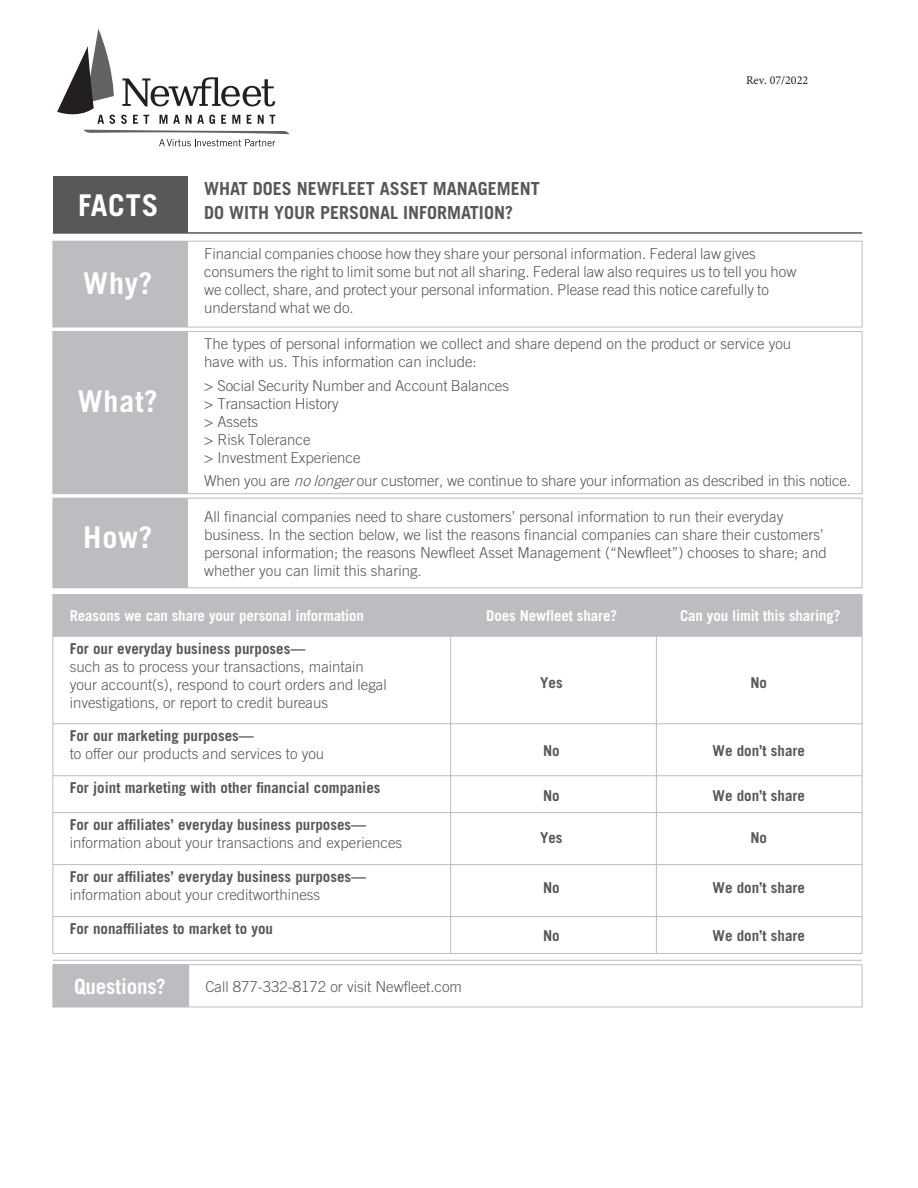
<style>
.page{position:relative;width:918px;height:1188px;background:#fff}
.page>*{position:absolute;margin:0;border:0;box-sizing:border-box;transform-origin:0 0}
.t1{font:700 30px "Trade Gothic";letter-spacing:.03em;color:#fff}
.t2{font:700 21px "Trade Gothic";letter-spacing:-.01em;color:#fff}
.t3{font:700 18px/24px "Trade Gothic";color:#57585a}
.t4{font:300 15px/18px "Trade Gothic";color:#57585a}
.t5{font:700 15px "Trade Gothic";color:#57585a}
.t6{font:700 15px "Trade Gothic";letter-spacing:-.01em;color:#fff}
.t7{font:12px "Minion Pro";color:#231f20}
.s1{font-style:italic}
</style>
<div class="page">
<div style="left:53px;top:176px;width:134px;height:57px;background:#57585a"></div>
<div style="left:53px;top:241px;width:134px;height:86px;background:#bcbdc0"></div>
<div style="left:53px;top:332px;width:134px;height:162px;background:#bcbdc0"></div>
<div style="left:53px;top:498px;width:134px;height:90px;background:#bcbdc0"></div>
<hr style="left:52px;top:241px;width:135px;height:1px;background:#bcbdc0">
<hr style="left:52px;top:242px;width:1px;height:85px;background:#bcbdc0">
<hr style="left:187px;top:241px;width:675px;height:1px;background:#bcbdc0">
<hr style="left:187px;top:242px;width:1px;height:85px;background:#bcbdc0">
<hr style="left:862px;top:242px;width:1px;height:85px;background:#bcbdc0">
<hr style="left:52px;top:327px;width:810px;height:1px;background:#bcbdc0">
<hr style="left:52px;top:331px;width:135px;height:1px;background:#bcbdc0">
<hr style="left:52px;top:332px;width:1px;height:161px;background:#bcbdc0">
<hr style="left:187px;top:331px;width:675px;height:1px;background:#bcbdc0">
<hr style="left:187px;top:332px;width:1px;height:161px;background:#bcbdc0">
<hr style="left:862px;top:332px;width:1px;height:161px;background:#bcbdc0">
<hr style="left:52px;top:493px;width:810px;height:1px;background:#bcbdc0">
<hr style="left:52px;top:498px;width:135px;height:1px;background:#bcbdc0">
<hr style="left:52px;top:499px;width:1px;height:88px;background:#bcbdc0">
<hr style="left:187px;top:498px;width:675px;height:1px;background:#bcbdc0">
<hr style="left:187px;top:499px;width:1px;height:88px;background:#bcbdc0">
<hr style="left:862px;top:499px;width:1px;height:88px;background:#bcbdc0">
<hr style="left:52px;top:587px;width:810px;height:1px;background:#bcbdc0">
<hr style="left:53px;top:232px;width:809px;height:2px;background:#57585a">
<div style="left:53px;top:595px;width:398px;height:41px;background:#bcbdc0"></div>
<div style="left:451px;top:595px;width:205px;height:41px;background:#bcbdc0"></div>
<div style="left:656px;top:595px;width:206px;height:41px;background:#bcbdc0"></div>
<hr style="left:52px;top:594px;width:399px;height:1px;background:#bcbdc0">
<hr style="left:52px;top:595px;width:1px;height:41px;background:#bcbdc0">
<hr style="left:451px;top:594px;width:205px;height:1px;background:#bcbdc0">
<hr style="left:656px;top:594px;width:206px;height:1px;background:#bcbdc0">
<hr style="left:862px;top:595px;width:1px;height:41px;background:#bcbdc0">
<hr style="left:52px;top:636px;width:399px;height:1px;background:#bcbdc0">
<hr style="left:52px;top:637px;width:1px;height:86px;background:#bcbdc0">
<hr style="left:451px;top:636px;width:205px;height:1px;background:#bcbdc0">
<hr style="left:450px;top:637px;width:1px;height:86px;background:#bcbdc0">
<hr style="left:656px;top:636px;width:206px;height:1px;background:#bcbdc0">
<hr style="left:656px;top:637px;width:1px;height:86px;background:#bcbdc0">
<hr style="left:862px;top:637px;width:1px;height:86px;background:#bcbdc0">
<hr style="left:52px;top:723px;width:399px;height:1px;background:#bcbdc0">
<hr style="left:52px;top:724px;width:1px;height:51px;background:#bcbdc0">
<hr style="left:451px;top:723px;width:205px;height:1px;background:#bcbdc0">
<hr style="left:450px;top:724px;width:1px;height:51px;background:#bcbdc0">
<hr style="left:656px;top:723px;width:206px;height:1px;background:#bcbdc0">
<hr style="left:656px;top:724px;width:1px;height:51px;background:#bcbdc0">
<hr style="left:862px;top:724px;width:1px;height:51px;background:#bcbdc0">
<hr style="left:52px;top:775px;width:399px;height:1px;background:#bcbdc0">
<hr style="left:52px;top:776px;width:1px;height:36px;background:#bcbdc0">
<hr style="left:451px;top:775px;width:205px;height:1px;background:#bcbdc0">
<hr style="left:450px;top:776px;width:1px;height:36px;background:#bcbdc0">
<hr style="left:656px;top:775px;width:206px;height:1px;background:#bcbdc0">
<hr style="left:656px;top:776px;width:1px;height:36px;background:#bcbdc0">
<hr style="left:862px;top:776px;width:1px;height:36px;background:#bcbdc0">
<hr style="left:52px;top:812px;width:399px;height:1px;background:#bcbdc0">
<hr style="left:52px;top:813px;width:1px;height:51px;background:#bcbdc0">
<hr style="left:451px;top:812px;width:205px;height:1px;background:#bcbdc0">
<hr style="left:450px;top:813px;width:1px;height:51px;background:#bcbdc0">
<hr style="left:656px;top:812px;width:206px;height:1px;background:#bcbdc0">
<hr style="left:656px;top:813px;width:1px;height:51px;background:#bcbdc0">
<hr style="left:862px;top:813px;width:1px;height:51px;background:#bcbdc0">
<hr style="left:52px;top:864px;width:399px;height:1px;background:#bcbdc0">
<hr style="left:52px;top:865px;width:1px;height:51px;background:#bcbdc0">
<hr style="left:451px;top:864px;width:205px;height:1px;background:#bcbdc0">
<hr style="left:450px;top:865px;width:1px;height:51px;background:#bcbdc0">
<hr style="left:656px;top:864px;width:206px;height:1px;background:#bcbdc0">
<hr style="left:656px;top:865px;width:1px;height:51px;background:#bcbdc0">
<hr style="left:862px;top:865px;width:1px;height:51px;background:#bcbdc0">
<hr style="left:52px;top:916px;width:399px;height:1px;background:#bcbdc0">
<hr style="left:52px;top:917px;width:1px;height:36px;background:#bcbdc0">
<hr style="left:451px;top:916px;width:205px;height:1px;background:#bcbdc0">
<hr style="left:450px;top:917px;width:1px;height:36px;background:#bcbdc0">
<hr style="left:656px;top:916px;width:206px;height:1px;background:#bcbdc0">
<hr style="left:656px;top:917px;width:1px;height:36px;background:#bcbdc0">
<hr style="left:862px;top:917px;width:1px;height:36px;background:#bcbdc0">
<hr style="left:52px;top:953px;width:810px;height:1px;background:#bcbdc0">
<div style="left:53px;top:965px;width:136px;height:42px;background:#bcbdc0"></div>
<hr style="left:53px;top:960px;width:809px;height:1px;background:#bcbdc0">
<hr style="left:52px;top:964px;width:137px;height:1px;background:#bcbdc0">
<hr style="left:52px;top:965px;width:1px;height:42px;background:#bcbdc0">
<hr style="left:189px;top:964px;width:673px;height:1px;background:#bcbdc0">
<hr style="left:862px;top:965px;width:1px;height:42px;background:#bcbdc0">
<hr style="left:52px;top:1007px;width:810px;height:1px;background:#bcbdc0">
<svg style="left:122px;top:77px;width:153px;height:29px"></svg>
<svg style="left:57px;top:29px;width:58px;height:95px"></svg>
<svg style="left:121px;top:115px;width:6px;height:9px"></svg>
<svg style="left:133px;top:115px;width:16px;height:9px"></svg>
<svg style="left:160px;top:115px;width:20px;height:9px"></svg>
<svg style="left:186px;top:115px;width:29px;height:9px"></svg>
<svg style="left:221px;top:115px;width:5px;height:9px"></svg>
<svg style="left:232px;top:115px;width:8px;height:9px"></svg>
<svg style="left:247px;top:115px;width:5px;height:9px"></svg>
<svg style="left:258px;top:115px;width:6px;height:9px"></svg>
<svg style="left:270px;top:115px;width:5px;height:9px"></svg>
<svg style="left:84px;top:130px;width:205px;height:16px"></svg>
<h1 class="t1" style="left:78px;top:187px;width:82px">FACTS</h1>
<h1 class="t1" style="left:83px;top:264px;width:71px">Why?</h1>
<h1 class="t1" style="left:78px;top:383px;width:82px">What?</h1>
<p class="t3" style="left:204px;top:176px;width:337px">WHAT DOES NEWFLEET ASSET MANAGEMENT<br>DO WITH YOUR PERSONAL INFORMATION?</p>
<p class="t7" style="left:746px;top:72px;width:64px">Rev. 07/2022</p>
<p class="t4" style="left:204px;top:244px;width:594px">Financial companies choose how they share your personal information. Federal law gives consumers the right to limit some but not all sharing. Federal law also requires us to tell you how we collect, share, and protect your personal information. Please read this notice carefully to understand what we do.</p>
<p class="t4" style="left:204px;top:335px;width:589px">The types of personal information we collect and share depend on the product or service you have with us. This information can include:</p>
<p class="t4" style="left:204px;top:377px;width:306px">&gt; Social Security Number and Account Balances &gt; Transaction History<br>&gt; Assets<br>&gt; Risk Tolerance<br>&gt; Investment Experience</p>
<p class="t4" style="left:204px;top:471px;width:648px">When you are <span class="s1">nolonger</span>our customer, we continue to share your information as described in this notice.</p>
<p class="t4" style="left:204px;top:507px;width:624px">All financial companies need to share customers’ personal information to run their everyday business. In the section below, we list the reasons financial companies can share their customers’ personal information; the reasons Newfleet Asset Management (“Newfleet”) chooses to share; and whether you can limit this sharing.</p>
<p class="t6" style="left:70px;top:607px;width:296px">Reasons we can share your personal information</p>
<p class="t6" style="left:486px;top:607px;width:132px">Does Newfleet share?</p>
<p class="t6" style="left:680px;top:607px;width:162px">Can you limit this sharing?</p>
<p class="t5" style="left:70px;top:639px;width:237px">For our everyday business purposes—</p>
<p class="t4" style="left:70px;top:657px;width:319px">such as to process your transactions, maintain your account(s), respond to court orders and legal investigations, or report to credit bureaus</p>
<p class="t5" style="left:70px;top:727px;width:186px">For our marketing purposes—</p>
<p class="t4" style="left:70px;top:745px;width:256px">to offer our products and services to you</p>
<p class="t5" style="left:70px;top:779px;width:312px">For joint marketing with other financial companies</p>
<p class="t5" style="left:70px;top:816px;width:298px">For our affiliates’ everyday business purposes—</p>
<p class="t4" style="left:70px;top:834px;width:334px">information about your transactions and experiences</p>
<p class="t5" style="left:70px;top:868px;width:298px">For our affiliates’ everyday business purposes—</p>
<p class="t4" style="left:70px;top:886px;width:252px">information about your creditworthiness</p>
<p class="t5" style="left:70px;top:920px;width:205px">For nonaffiliates to market to you</p>
<h1 class="t1" style="left:83px;top:518px;width:71px">How?</h1>
<p class="t5" style="left:750px;top:674px;width:18px">No</p>
<p class="t5" style="left:540px;top:674px;width:24px">Yes</p>
<p class="t5" style="left:713px;top:741px;width:94px">We don’t share</p>
<p class="t5" style="left:713px;top:786px;width:94px">We don’t share</p>
<p class="t5" style="left:750px;top:828px;width:18px">No</p>
<p class="t5" style="left:713px;top:879px;width:94px">We don’t share</p>
<p class="t5" style="left:713px;top:926px;width:94px">We don’t share</p>
<p class="t5" style="left:543px;top:741px;width:18px">No</p>
<p class="t5" style="left:543px;top:786px;width:18px">No</p>
<p class="t5" style="left:540px;top:828px;width:24px">Yes</p>
<p class="t5" style="left:543px;top:879px;width:18px">No</p>
<p class="t5" style="left:543px;top:926px;width:18px">No</p>
<h2 class="t2" style="left:74px;top:974px;width:93px">Questions?</h2>
<p class="t4" style="left:205px;top:977px;width:258px">Call 877-332-8172 or visit Newfleet.com</p>
</div>
